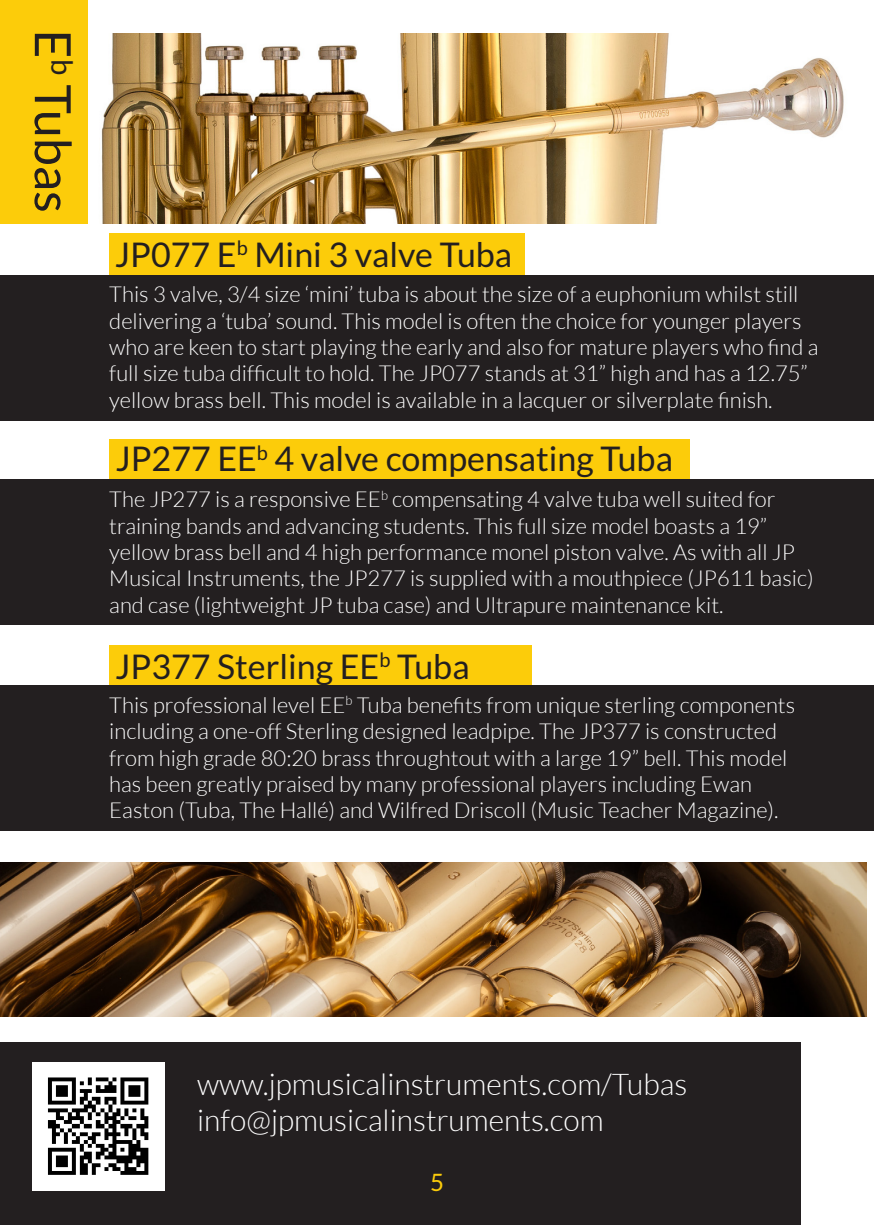
<style>
.page{position:relative;width:874px;height:1225px;background:#fff}
.page>*{position:absolute;margin:0;border:0;box-sizing:border-box;transform-origin:0 0}
.t1{font:50px "Lato";color:#231f20}
.t2{font:34px "Lato";color:#231f20}
.t3{font:300 30px "Lato";color:#fff}
.t4{font:24px "Lato";color:#fccc0a}
.t5{font:300 22px/26.4px "Lato";color:#fff}
</style>
<div class="page">
<img style="left:87px;top:34px;width:757px;height:189px">
<div style="left:0;top:1042px;width:800px;height:183px;background:#231f20"></div>
<div style="left:109px;top:233px;width:415px;height:63px;background:#fccc0a"></div>
<img style="left:33px;top:1062px;width:131px;height:129px">
<div style="left:0;top:275px;width:873px;height:145px;background:#231f20"></div>
<div style="left:109px;top:439px;width:580px;height:40px;background:#fccc0a"></div>
<div style="left:0;top:0;width:87px;height:223px;background:#fccc0a"></div>
<div style="left:109px;top:645px;width:422px;height:41px;background:#fccc0a"></div>
<div style="left:0;top:479px;width:873px;height:145px;background:#231f20"></div>
<div style="left:0;top:686px;width:873px;height:145px;background:#231f20"></div>
<img style="left:0;top:862px;width:866px;height:155px">
<p class="t1" style="left:81px;top:29px;width:185px;rotate:90deg">E<sup>b</sup> Tubas</p>
<p class="t2" style="left:115px;top:235px;width:398px">JP077 E<sup>b</sup> Mini 3 valve Tuba</p>
<p class="t5" style="left:109px;top:281px;width:710px">This 3 valve, 3/4 size ‘mini’ tuba is about the size of a euphonium whilst still delivering a ‘tuba’ sound. This model is often the choice for younger players who are keen to start playing the early and also for mature players who find a full size tuba difficult to hold. The JP077 stands at 31” high and has a 12.75” yellow brass bell. This model is available in a lacquer or silverplate finish.</p>
<p class="t2" style="left:116px;top:439px;width:558px">JP277 EE<sup>b</sup> 4 valve compensating Tuba</p>
<p class="t5" style="left:109px;top:486px;width:667px">The JP277 is a responsive EE<sup>b</sup> compensating 4 valve tuba well suited for training bands and advancing students. This full size model boasts a 19”</p>
<p class="t5" style="left:109px;top:539px;width:705px">yellow brass bell and 4 high performance monel piston valve. As with all JP<br>Musical Instruments, the JP277 is supplied with a mouthpiece (JP611 basic) and case (lightweight JP tuba case) and Ultrapure maintenance kit.</p>
<p class="t2" style="left:115px;top:647px;width:355px">JP377 Sterling EE<sup>b</sup> Tuba</p>
<p class="t5" style="left:109px;top:692px;width:687px">This professional level EE<sup>b</sup> Tuba benefits from unique sterling components including a one-off Sterling designed leadpipe. The JP377 is constructed from high grade 80:20 brass throughtout with a large 19” bell. This model has been greatly praised by many professional players including Ewan Easton (Tuba, The Hallé) and Wilfred Driscoll (Music Teacher Magazine).</p>
<p class="t3" style="left:197px;top:1067px;width:491px">www.jpmusicalinstruments.com/Tubas</p>
<p class="t3" style="left:197px;top:1103px;width:408px">info@jpmusicalinstruments.com</p>
<p class="t4" style="left:430px;top:1168px;width:15px">5</p>
</div>
